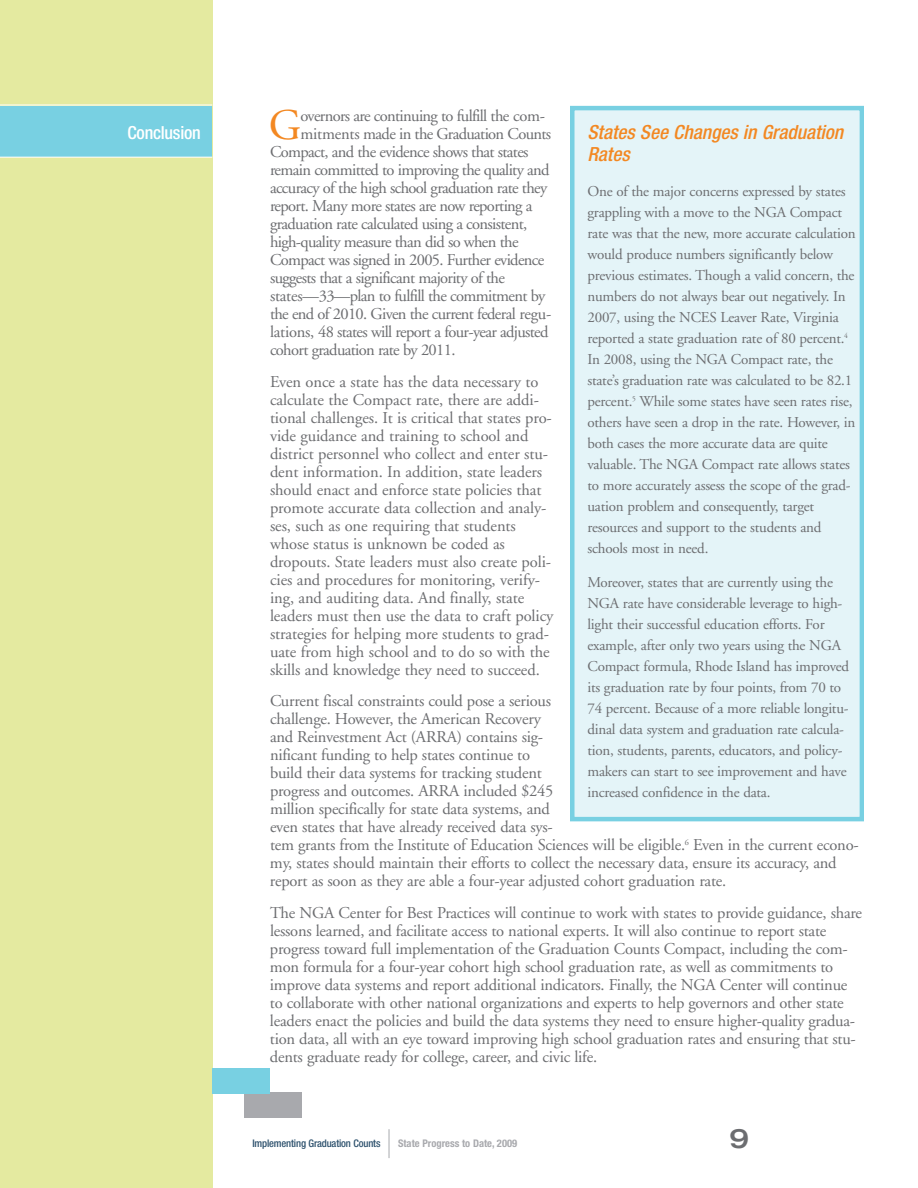
<style>
.page{position:relative;width:918px;height:1188px;background:#fff}
.page>*{position:absolute;margin:0;border:0;box-sizing:border-box;transform-origin:0 0}
.t1{font:43.65px "Adobe Garamond";color:#f38822}
.t2{font:500 expanded 27px "Helvetica Neue";color:#6c6d70}
.t3{font:italic 500 condensed 19.5px/22.5px "Helvetica Neue";color:#f38822}
.t4{font:500 condensed 18px "Helvetica Neue";letter-spacing:-.015em;color:#fff}
.t5{font:16.5px/18px "Adobe Garamond";letter-spacing:-.015em;color:#6c6d70}
.t6{font:16.5px "Adobe Garamond";letter-spacing:-.04em;color:#6c6d70}
.t7{font:15px/21px "Adobe Garamond";letter-spacing:-.015em;color:#6c6d70}
.t8{font:500 condensed 10.5px "Helvetica Neue";letter-spacing:-.015em;color:#2c506c}
.t9{font:700 condensed 10.5px "Helvetica Neue";color:#a8a9ad}
</style>
<div class="page">
<div style="left:0;top:0;width:212px;height:1188px;background:#e4eaa0"></div>
<div style="left:0;top:106px;width:212px;height:51px;background:#78d0e2"></div>
<hr style="left:0;top:105px;width:212px;height:1px;background:#fff">
<hr style="left:0;top:157px;width:212px;height:1px;background:#fff">
<div style="left:244px;top:1093px;width:58px;height:25px;background:#a8a9ad"></div>
<svg style="left:389px;top:1129px;width:1px;height:29px"></svg>
<div style="left:212px;top:1068px;width:57px;height:26px;background:#78d0e2"></div>
<div style="left:574px;top:110px;width:286px;height:707px;background:#e4f4f8"></div>
<div style="left:570px;top:106px;width:294px;height:715px;border:4px solid #78d0e2"></div>
<h1 class="t1" style="left:269px;top:108px;width:34px">G</h1>
<p class="t6" style="left:301px;top:110px;width:246px">overnors are continuing to fulfill the com-</p>
<p class="t4" style="left:128px;top:126px;width:75px">Conclusion</p>
<p class="t3" style="left:587px;top:122px;width:257px">States See Changes in Graduation<br>Rates</p>
<p class="t7" style="left:587px;top:182px;width:270px">One of the major concerns expressed by states grappling with a move to the NGA Compact rate was that the new, more accurate calculation would produce numbers significantly below previous estimates. Though a valid concern, the numbers do not always bear out negatively. In 2007, using the NCES Leaver Rate, Virginia reported a state graduation rate of 80 percent.<sup>4<br></sup>In 2008, using the NGA Compact rate, the state’s graduation rate was calculated to be 82.1 percent.<sup>5</sup> While some states have seen rates rise, others have seen a drop in the rate. However, in both cases the more accurate data are quite valuable. The NGA Compact rate allows states to more accurately assess the scope of the grad&shy;uation problem and consequently, target resources and support to the students and schools most in need.</p>
<p class="t7" style="left:587px;top:573px;width:263px">Moreover, states that are currently using the NGA rate have considerable leverage to high&shy;light their successful education efforts. For example, after only two years using the NGA Compact formula, Rhode Island has improved its graduation rate by four points, from 70 to 74 percent. Because of a more reliable longitu&shy;dinal data system and graduation rate calcula&shy;tion, students, parents, educators, and policy&shy;makers can start to see improvement and have increased confidence in the data.</p>
<p class="t6" style="left:301px;top:128px;width:252px">mitments made in the Graduation Counts</p>
<p class="t6" style="left:270px;top:146px;width:260px">Compact, and the evidence shows that states</p>
<p class="t6" style="left:270px;top:164px;width:281px">remain committed to improving the quality and</p>
<p class="t6" style="left:270px;top:182px;width:279px">accuracy of the high school graduation rate they</p>
<p class="t6" style="left:270px;top:200px;width:264px">report. Many more states are now reporting a</p>
<p class="t6" style="left:270px;top:218px;width:259px">graduation rate calculated using a consistent,</p>
<p class="t6" style="left:270px;top:236px;width:250px">high-quality measure than did so when the</p>
<p class="t6" style="left:270px;top:254px;width:276px">Compact was signed in 2005. Further evidence</p>
<p class="t6" style="left:270px;top:272px;width:236px">suggests that a significant majority of the</p>
<p class="t6" style="left:270px;top:290px;width:277px">states—33—plan to fulfill the commitment by</p>
<p class="t6" style="left:270px;top:308px;width:283px">the end of 2010. Given the current federal regu-</p>
<p class="t6" style="left:270px;top:326px;width:280px">lations, 48 states will report a four-year adjusted</p>
<p class="t6" style="left:270px;top:344px;width:187px">cohort graduation rate by 2011.</p>
<p class="t5" style="left:270px;top:374px;width:285px">Even once a state has the data necessary to calculate the Compact rate, there are addi&shy;tional challenges. It is critical that states pro&shy;vide guidance and training to school and district personnel who collect and enter stu&shy;dent information. In addition, state leaders should enact and enforce state policies that promote accurate data collection and analy&shy;ses, such as one requiring that students whose status is unknown be coded as dropouts. State leaders must also create poli&shy;cies and procedures for monitoring, verify&shy;ing, and auditing data. And finally, state leaders must then use the data to craft policy strategies for helping more students to grad&shy;uate from high school and to do so with the skills and knowledge they need to succeed.</p>
<p class="t5" style="left:270px;top:694px;width:590px">Current fiscal constraints could pose a serious<br>challenge. However, the American Recovery<br>and Reinvestment Act (ARRA) contains sig-<br>nificant funding to help states continue to<br>build their data systems for tracking student<br>progress and outcomes. ARRA included $245<br>million specifically for state data systems, and<br>even states that have already received data sys-<br>tem grants from the Institute of Education Sciences will be eligible.<sup>6</sup> Even in the current econo&shy;my, states should maintain their efforts to collect the necessary data, ensure its accuracy, and report as soon as they are able a four-year adjusted cohort graduation rate.</p>
<p class="t5" style="left:270px;top:905px;width:594px">The NGA Center for Best Practices will continue to work with states to provide guidance, share lessons learned, and facilitate access to national experts. It will also continue to report state progress toward full implementation of the Graduation Counts Compact, including the com&shy;mon formula for a four-year cohort high school graduation rate, as well as commitments to improve data systems and report additional indicators. Finally, the NGA Center will continue to collaborate with other national organizations and experts to help governors and other state leaders enact the policies and build the data systems they need to ensure higher-quality gradua&shy;tion data, all with an eye toward improving high school graduation rates and ensuring that stu&shy;dents graduate ready for college, career, and civic life.</p>
<p class="t8" style="left:252px;top:1140px;width:130px">Implementing Graduation Counts</p>
<p class="t9" style="left:398px;top:1137px;width:121px">State Progress to Date, 2009</p>
<h2 class="t2" style="left:729px;top:1128px;width:21px">9</h2>
</div>
